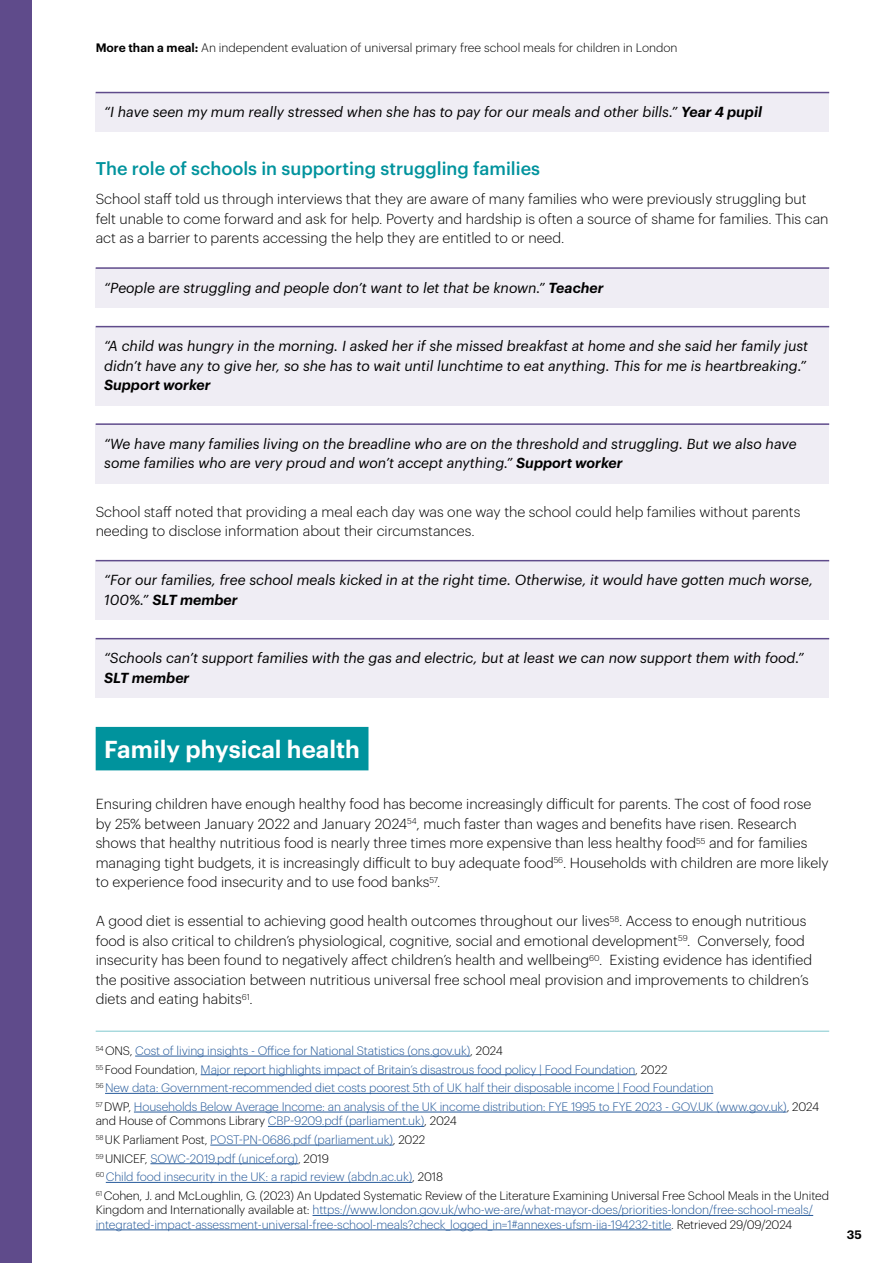
<style>
.page{position:relative;width:893px;height:1263px;background:#fff}
.page>*{position:absolute;margin:0;border:0;box-sizing:border-box;transform-origin:0 0}
.Teal_Header{font:600 24px "Graphik";color:#fff}
.Subhead_v2{font:500 18px "Graphik";color:#00939d}
.Body_Copy{font:300 14.25px/19.5px "Graphik";color:#000}
.Mini_quotes{font:italic 14.25px/19.5px "Graphik";color:#000}
.Footnote{font:300 12px/14.4px "Graphik";letter-spacing:-.01em;color:#275b9b}
.t1{font:300 12px "Graphik";color:#000}
.t2{font:600 12px "Graphik";color:#000}
.s1{font-weight:600}
.s2{color:#000}
</style>
<div class="page">
<div style="left:0;top:0;width:32px;height:1263px;background:#5f4b8b"></div>
<hr style="left:135px;top:1056px;width:335px;height:1px;background:#275b9b">
<hr style="left:201px;top:1074px;width:434px;height:1px;background:#275b9b">
<hr style="left:105px;top:1093px;width:608px;height:1px;background:#275b9b">
<hr style="left:134px;top:1112px;width:653px;height:1px;background:#275b9b">
<hr style="left:268px;top:1126px;width:156px;height:1px;background:#275b9b">
<hr style="left:210px;top:1145px;width:183px;height:1px;background:#275b9b">
<hr style="left:150px;top:1163px;width:148px;height:1px;background:#275b9b">
<hr style="left:106px;top:1182px;width:306px;height:1px;background:#275b9b">
<hr style="left:313px;top:1215px;width:500px;height:1px;background:#275b9b">
<hr style="left:96px;top:1229px;width:575px;height:1px;background:#275b9b">
<hr style="left:96px;top:1031px;width:733px;height:1px;background:#80c9ce">
<div style="left:96px;top:93px;width:733px;height:39px;background:#efedf4"></div>
<hr style="left:96px;top:92px;width:733px;height:1px;background:#5f4b8b">
<div style="left:96px;top:268px;width:733px;height:40px;background:#efedf4"></div>
<hr style="left:96px;top:267px;width:733px;height:2px;background:#5f4b8b">
<div style="left:96px;top:327px;width:733px;height:78px;background:#efedf4"></div>
<hr style="left:96px;top:326px;width:733px;height:1px;background:#5f4b8b">
<div style="left:96px;top:424px;width:733px;height:59px;background:#efedf4"></div>
<hr style="left:96px;top:423px;width:733px;height:2px;background:#5f4b8b">
<div style="left:96px;top:561px;width:733px;height:59px;background:#efedf4"></div>
<hr style="left:96px;top:560px;width:733px;height:1px;background:#5f4b8b">
<div style="left:96px;top:639px;width:733px;height:59px;background:#efedf4"></div>
<hr style="left:96px;top:638px;width:733px;height:1px;background:#5f4b8b">
<div style="left:96px;top:727px;width:272px;height:43px;background:#00939d"></div>
<p class="t1" style="left:96px;top:39px;width:583px"><span class="s1">More than a meal:</span> An independent evaluation of universal primary free school meals for children in London</p>
<p class="Mini_quotes" style="left:104px;top:101px;width:659px">“I have seen my mum really stressed when she has to pay for our meals and other bills.” <span class="s1">Year 4 pupil</span></p>
<p class="Subhead_v2" style="left:96px;top:155px;width:446px">The role of schools in supporting struggling families</p>
<p class="Body_Copy" style="left:96px;top:188px;width:734px">School staff told us through interviews that they are aware of many families who were previously struggling but felt unable to come forward and ask for help. Poverty and hardship is often a source of shame for families. This can act as a barrier to parents accessing the help they are entitled to or need.</p>
<p class="Mini_quotes" style="left:104px;top:276px;width:501px">“People are struggling and people don’t want to let that be known.” <span class="s1">Teacher</span></p>
<p class="Mini_quotes" style="left:104px;top:335px;width:705px">“A child was hungry in the morning. I asked her if she missed breakfast at home and she said her family just didn’t have any to give her, so she has to wait until lunchtime to eat anything. This for me is heartbreaking.”<br><span class="s1">Support worker</span></p>
<p class="Mini_quotes" style="left:104px;top:432px;width:694px">“We have many families living on the breadline who are on the threshold and struggling. But we also have some families who are very proud and won’t accept anything.” <span class="s1">Support worker</span></p>
<p class="Body_Copy" style="left:96px;top:501px;width:706px">School staff noted that providing a meal each day was one way the school could help families without parents needing to disclose information about their circumstances.</p>
<p class="Mini_quotes" style="left:104px;top:569px;width:710px">“For our families, free school meals kicked in at the right time. Otherwise, it would have gotten much worse,<br>100%.” <span class="s1">SLT member</span></p>
<p class="Mini_quotes" style="left:104px;top:647px;width:701px">“Schools can’t support families with the gas and electric, but at least we can now support them with food.”<br><span class="s1">SLT member</span></p>
<p class="Teal_Header" style="left:104px;top:730px;width:257px">Family physical health</p>
<p class="Body_Copy" style="left:96px;top:793px;width:735px">Ensuring children have enough healthy food has become increasingly difficult for parents. The cost of food rose by 25% between January 2022 and January 2024<sup>54</sup>, much faster than wages and benefits have risen. Research shows that healthy nutritious food is nearly three times more expensive than less healthy food<sup>55</sup> and for families managing tight budgets, it is increasingly difficult to buy adequate food<sup>56</sup>. Households with children are more likely to experience food insecurity and to use food banks<sup>57</sup>.</p>
<p class="Body_Copy" style="left:96px;top:910px;width:718px">A good diet is essential to achieving good health outcomes throughout our lives<sup>58</sup>. Access to enough nutritious food is also critical to children’s physiological, cognitive, social and emotional development<sup>59</sup>. Conversely, food insecurity has been found to negatively affect children’s health and wellbeing<sup>60</sup>. Existing evidence has identified the positive association between nutritious universal free school meal provision and improvements to children’s diets and eating habits<sup>61</sup>.</p>
<p class="Footnote" style="left:96px;top:1042px;width:409px"><sup>54</sup> <span class="s2">ONS,</span> Cost of living insights - Office for National Statistics (ons.gov.uk)<span class="s2">, 2024</span></p>
<p class="Footnote" style="left:96px;top:1061px;width:573px"><sup>55</sup> <span class="s2">Food Foundation,</span> Major report highlights impact of Britain’s disastrous food policy | Food Foundation<span class="s2">, 2022</span></p>
<p class="Footnote" style="left:96px;top:1080px;width:619px"><sup>56</sup> New data: Government-recommended diet costs poorest 5th of UK half their disposable income | Food Foundation</p>
<p class="Footnote" style="left:96px;top:1098px;width:725px"><sup>57</sup> <span class="s2">DWP,</span> Households Below Average Income: an analysis of the UK income distribution: FYE 1995 to FYE 2023 - GOV.UK (www.gov.uk)<span class="s2">, 2024 and House of Commons Library</span> CBP-9209.pdf (parliament.uk)<span class="s2">, 2024</span></p>
<p class="Footnote" style="left:96px;top:1131px;width:331px"><sup>58</sup> <span class="s2">UK Parliament Post,</span> POST-PN-0686.pdf (parliament.uk)<span class="s2">, 2022</span></p>
<p class="Footnote" style="left:96px;top:1150px;width:235px"><sup>59</sup> <span class="s2">UNICEF,</span> SOWC-2019.pdf (unicef.org)<span class="s2">, 2019</span></p>
<p class="Footnote" style="left:96px;top:1169px;width:349px"><sup>60</sup> Child food insecurity in the UK: a rapid review (abdn.ac.uk)<span class="s2">, 2018</span></p>
<p class="Footnote" style="left:96px;top:1187px;width:735px"><sup>61</sup> <span class="s2">Cohen, J. and McLoughlin, G. (2023) An Updated Systematic Review of the Literature Examining Universal Free School Meals in the United<br>Kingdom and Internationally available at:</span> https://www.london.gov.uk/who-we-are/what-mayor-does/priorities-london/free-school-meals/ integrated-impact-assessment-universal-free-school-meals?check_logged_in=1#annexes-ufsm-iia-194232-title<span class="s2">. Retrieved 29/09/2024</span></p>
<p class="t2" style="left:847px;top:1225px;width:16px">35</p>
</div>
